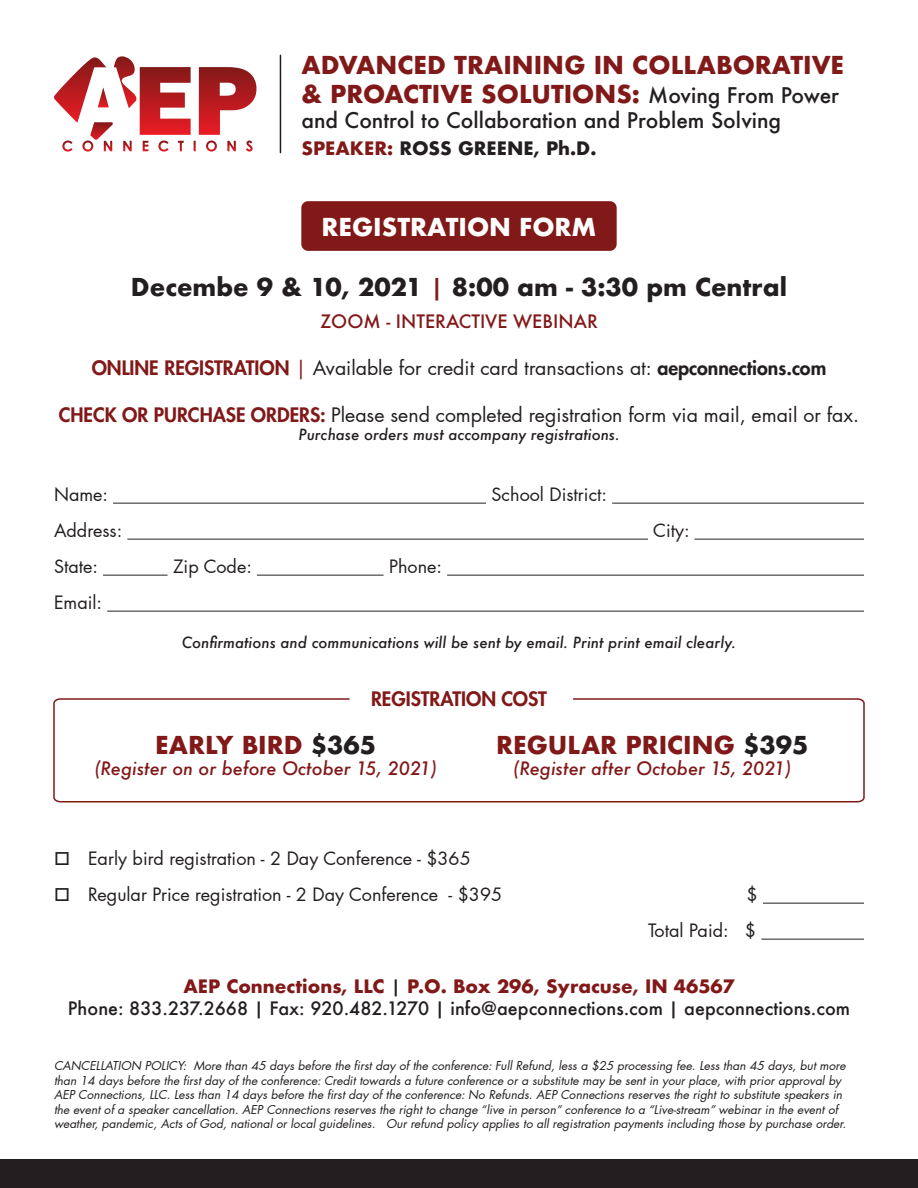
<style>
.page{position:relative;width:918px;height:1188px;background:#fff}
.page>*{position:absolute;margin:0;border:0;box-sizing:border-box;transform-origin:0 0}
.t1{font:700 24px/28.8px "Futura";color:#821919}
.t2{font:700 24px "Futura";color:#231f20}
.t3{font:700 24px "Futura";color:#fff}
.t4{font:500 21px "Futura";color:#231f20}
.t5{font:19.5px "Futura LT Pro";color:#231f20}
.t6{font:800 19.5px "Futura LT Pro";color:#821919}
.t7{font:18px "Futura LT Pro";color:#231f20}
.t8{font:500 18px "Futura";color:#231f20}
.t9{font:italic 500 18px "Futura";color:#821919}
.t10{font:700 18px "Futura";color:#821919}
.t11{font:700 18px "Futura";color:#231f20}
.t12{font:500 18px "Futura";color:#821919}
.t13{font:italic 500 15px "Futura";color:#231f20}
.t14{font:italic 12px/14.4px "Futura LT Pro";color:#231f20}
.s1{font-weight:500;font-size:21px;color:#231f20}
.s2{color:#821919}
.s3{font-weight:500;color:#821919}
.s4{font-weight:800;color:#821919}
.s5{font-weight:800}
.s6{color:#231f20}
.s7{font-weight:500;color:#231f20}
</style>
<div class="page">
<svg style="left:53px;top:698px;width:812px;height:105px"></svg>
<div style="left:301px;top:201px;width:316px;height:50px;background:#821919;border-radius:7px"></div>
<div style="left:0;top:1160px;width:918px;height:28px;background:#231f20"></div>
<hr style="left:113px;top:503px;width:373px;height:1px;background:#231f20">
<hr style="left:612px;top:503px;width:252px;height:1px;background:#231f20">
<hr style="left:127px;top:539px;width:521px;height:1px;background:#231f20">
<hr style="left:695px;top:539px;width:169px;height:1px;background:#231f20">
<hr style="left:103px;top:575px;width:65px;height:1px;background:#231f20">
<hr style="left:257px;top:575px;width:127px;height:1px;background:#231f20">
<hr style="left:447px;top:575px;width:417px;height:1px;background:#231f20">
<hr style="left:107px;top:611px;width:757px;height:1px;background:#231f20">
<hr style="left:763px;top:903px;width:101px;height:1px;background:#231f20">
<hr style="left:761px;top:939px;width:103px;height:1px;background:#231f20">
<svg style="left:54px;top:56px;width:203px;height:96px"></svg>
<hr style="left:280px;top:55px;width:1px;height:98px;background:#231f20">
<p class="t1" style="left:301px;top:50px;width:544px">ADVANCED TRAINING IN COLLABORATIVE &amp; PROACTIVE SOLUTIONS: <span class="s1">Moving From Power</span></p>
<p class="t4" style="left:301px;top:106px;width:481px">and Control to Collaboration and Problem Solving</p>
<p class="t11" style="left:301px;top:135px;width:297px"><span class="s2">SPEAKER:</span> ROSS GREENE, Ph.D.</p>
<p class="t3" style="left:322px;top:210px;width:276px">REGISTRATION FORM</p>
<p class="t2" style="left:131px;top:270px;width:658px">Decembe 9 &amp; 10, 2021 <span class="s3">|</span> 8:00 am - 3:30 pm Central</p>
<p class="t12" style="left:320px;top:308px;width:279px">ZOOM - INTERACTIVE WEBINAR</p>
<p class="t5" style="left:92px;top:354px;width:736px"><span class="s4">ONLINE REGISTRATION</span> <span class="s2">|</span> Available for credit card transactions at: <span class="s5">aepconnections.com</span></p>
<p class="t5" style="left:59px;top:402px;width:802px"><span class="s4">CHECK OR PURCHASE ORDERS:</span> Please send completed registration form via mail, email or fax.</p>
<p class="t13" style="left:298px;top:425px;width:323px">Purchase orders must accompany registrations.</p>
<p class="t7" style="left:54px;top:482px;width:56px">Name:</p>
<p class="t7" style="left:492px;top:482px;width:117px">School District:</p>
<p class="t7" style="left:54px;top:518px;width:70px">Address:</p>
<p class="t7" style="left:653px;top:518px;width:38px">City:</p>
<p class="t7" style="left:54px;top:554px;width:45px">State:</p>
<p class="t7" style="left:173px;top:554px;width:80px">Zip Code:</p>
<p class="t7" style="left:389px;top:554px;width:55px">Phone:</p>
<p class="t7" style="left:54px;top:590px;width:50px">Email:</p>
<p class="t13" style="left:182px;top:632px;width:556px">Confirmations and communications will be sent by email. Print print email clearly.</p>
<p class="t6" style="left:371px;top:684px;width:177px">REGISTRATION COST</p>
<p class="t1" style="left:155px;top:730px;width:222px">EARLY BIRD <span class="s6">$365</span></p>
<p class="t9" style="left:94px;top:756px;width:344px">(Register on or before October 15, 2021)</p>
<p class="t1" style="left:496px;top:730px;width:314px">REGULAR PRICING <span class="s6">$395</span></p>
<p class="t9" style="left:513px;top:756px;width:279px">(Register after October 15, 2021)</p>
<p class="t7" style="left:54px;top:846px;width:418px">□ Early bird registration - 2 Day Conference - $365</p>
<p class="t7" style="left:54px;top:882px;width:450px">□ Regular Price registration - 2 Day Conference - $395</p>
<p class="t7" style="left:746px;top:882px;width:13px">$</p>
<p class="t7" style="left:648px;top:918px;width:109px">Total Paid: $</p>
<p class="t10" style="left:183px;top:974px;width:553px">AEP Connections, LLC <span class="s7">|</span> P.O. Box 296, Syracuse, IN 46567</p>
<p class="t8" style="left:68px;top:996px;width:784px">Phone: 833.237.2668 | Fax: 920.482.1270 | info@aepconnections.com | aepconnections.com</p>
<p class="t14" style="left:54px;top:1059px;width:794px">CANCELLATION POLICY: More than 45 days before the first day of the conference: Full Refund, less a $25 processing fee. Less than 45 days, but more than 14 days before the first day of the conference: Credit towards a future conference or a substitute may be sent in your place, with prior approval by AEP Connections, LLC. Less than 14 days before the first day of the conference: No Refunds. AEP Connections reserves the right to substitute speakers in the event of a speaker cancellation. AEP Connections reserves the right to change “live in person” conference to a “Live-stream” webinar in the event of weather, pandemic, Acts of God, national or local guidelines. Our refund policy applies to all registration payments including those by purchase order.</p>
</div>
